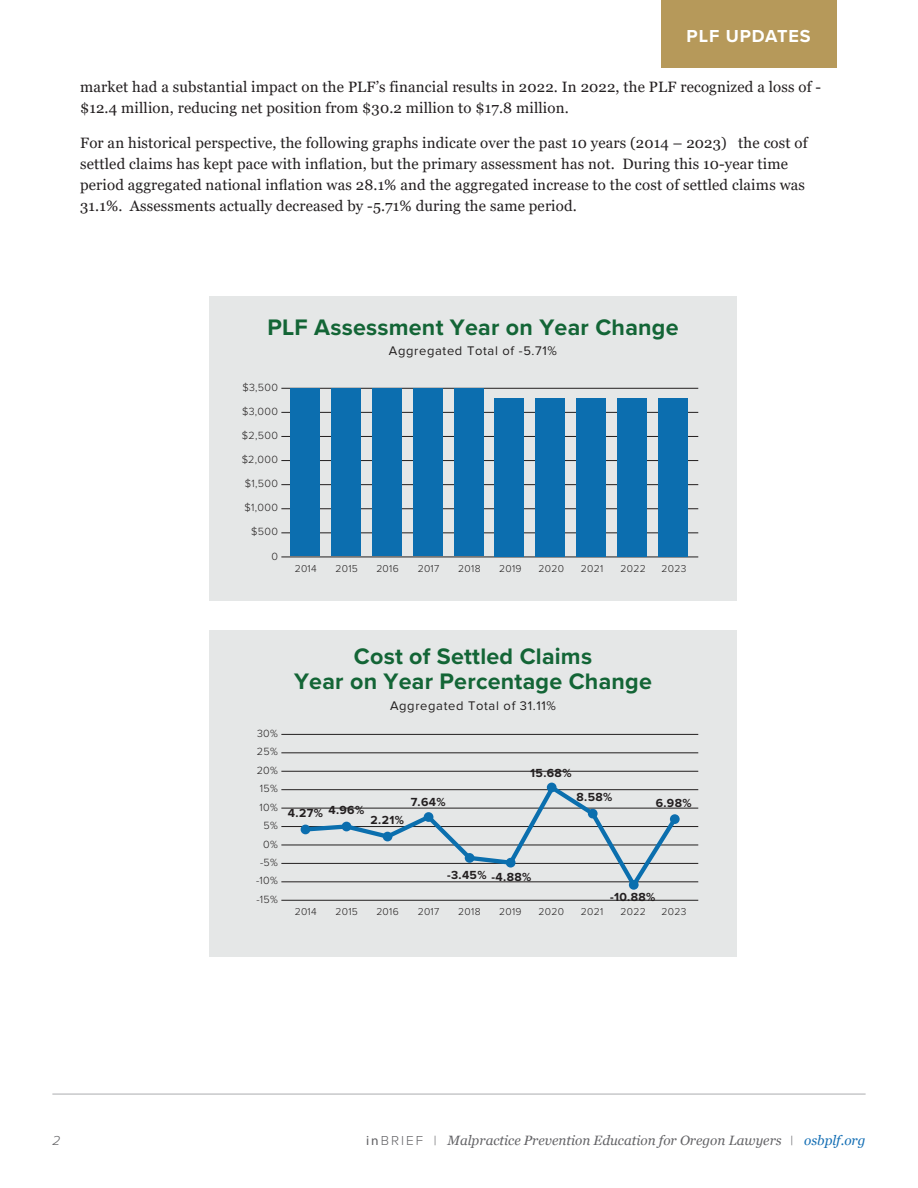
<style>
.page{position:relative;width:918px;height:1188px;background:#fff}
.page>*{position:absolute;margin:0;border:0;box-sizing:border-box;transform-origin:0 0}
.t1{font:700 23.25px/25.3px "Proxima Nova";letter-spacing:.01em;color:#136536;text-align:center}
.Body{font:700 18px "Proxima Nova";letter-spacing:.05em;color:#fff}
.Body-2{font:15px/21px "Georgia";letter-spacing:.01em;color:#231f20}
.t2{font:italic 13.5px "Georgia";color:#636366}
.t3{font:italic 300 13.5px "Proxima Nova";color:#636366}
.t4{font:12.9px "Proxima Nova";letter-spacing:.05em;color:#221f1f}
.t5{font:700 12.15px "Proxima Nova";letter-spacing:.03em;color:#231f20}
.t6{font:300 10.8px "Proxima Nova";letter-spacing:.03em;color:#221f1f}
.t7{font:300 10.35px "Proxima Nova";letter-spacing:.03em;color:#221f1f}
.s1{font-family:"Myriad Pro";font-style:normal}
.s2{font-family:"Proxima Nova";font-weight:300;font-style:normal}
.s3{color:#136eb4}
</style>
<div class="page">
<hr style="left:52px;top:1093px;width:814px;height:2px;background:#c7c8ca">
<div style="left:661px;top:0;width:175px;height:67px;background:#b6995a"></div>
<div style="left:209px;top:296px;width:527px;height:304px;background:#e5e7e7"></div>
<hr style="left:281px;top:557px;width:417px;height:1px;background:#221f1f">
<hr style="left:281px;top:533px;width:417px;height:1px;background:#221f1f">
<hr style="left:281px;top:508px;width:417px;height:1px;background:#221f1f">
<hr style="left:281px;top:484px;width:417px;height:1px;background:#221f1f">
<hr style="left:281px;top:460px;width:417px;height:1px;background:#221f1f">
<hr style="left:281px;top:436px;width:417px;height:1px;background:#221f1f">
<hr style="left:281px;top:412px;width:417px;height:1px;background:#221f1f">
<hr style="left:281px;top:388px;width:417px;height:1px;background:#221f1f">
<div style="left:290px;top:388px;width:29px;height:168px;background:#0c6eaf"></div>
<div style="left:331px;top:388px;width:29px;height:168px;background:#0c6eaf"></div>
<div style="left:372px;top:388px;width:29px;height:168px;background:#0c6eaf"></div>
<div style="left:413px;top:388px;width:29px;height:168px;background:#0c6eaf"></div>
<div style="left:454px;top:388px;width:29px;height:168px;background:#0c6eaf"></div>
<div style="left:495px;top:398px;width:29px;height:158px;background:#0c6eaf"></div>
<div style="left:536px;top:398px;width:29px;height:158px;background:#0c6eaf"></div>
<div style="left:577px;top:398px;width:29px;height:158px;background:#0c6eaf"></div>
<div style="left:618px;top:398px;width:29px;height:158px;background:#0c6eaf"></div>
<div style="left:659px;top:398px;width:29px;height:158px;background:#0c6eaf"></div>
<div style="left:209px;top:630px;width:527px;height:326px;background:#e5e7e7"></div>
<hr style="left:281px;top:900px;width:417px;height:1px;background:#221f1f">
<hr style="left:281px;top:882px;width:417px;height:1px;background:#221f1f">
<hr style="left:281px;top:863px;width:417px;height:1px;background:#221f1f">
<hr style="left:281px;top:845px;width:417px;height:1px;background:#221f1f">
<hr style="left:281px;top:826px;width:417px;height:1px;background:#221f1f">
<hr style="left:281px;top:808px;width:417px;height:1px;background:#221f1f">
<hr style="left:281px;top:789px;width:417px;height:1px;background:#221f1f">
<hr style="left:281px;top:771px;width:417px;height:1px;background:#221f1f">
<hr style="left:281px;top:753px;width:417px;height:1px;background:#221f1f">
<hr style="left:281px;top:734px;width:417px;height:1px;background:#221f1f">
<svg style="left:301px;top:782px;width:380px;height:108px"></svg>
<p class="Body" style="left:687px;top:22px;width:126px">PLF UPDATES</p>
<p class="Body-2" style="left:80px;top:77px;width:742px">market had a substantial impact on the PLF’s financial results in 2022. In 2022, the PLF recognized a loss of - $12.4 million, reducing net position from $30.2 million to $17.8 million.</p>
<p class="Body-2" style="left:80px;top:132px;width:729px">For an historical perspective, the following graphs indicate over the past 10 years (2014 – 2023) the cost of settled claims has kept pace with inflation, but the primary assessment has not. During this 10-year time period aggregated national inflation was 28.1% and the aggregated increase to the cost of settled claims was 31.1%. Assessments actually decreased by -5.71% during the same period.</p>
<p class="t1" style="left:267px;top:314px;width:413px">PLF Assessment Year on Year Change</p>
<p class="t4" style="left:389px;top:343px;width:170px">Aggregated Total of -5.71%</p>
<p class="t6" style="left:242px;top:381px;width:37px">$3,500</p>
<p class="t6" style="left:242px;top:405px;width:37px">$3,000</p>
<p class="t6" style="left:242px;top:429px;width:38px">$2,500</p>
<p class="t6" style="left:242px;top:453px;width:38px">$2,000</p>
<p class="t6" style="left:245px;top:477px;width:35px">$1,500</p>
<p class="t6" style="left:245px;top:501px;width:35px">$1,000</p>
<p class="t6" style="left:251px;top:525px;width:28px">$500</p>
<p class="t6" style="left:271px;top:550px;width:8px">0</p>
<p class="t7" style="left:295px;top:562px;width:24px">2014</p>
<p class="t7" style="left:335px;top:562px;width:24px">2015</p>
<p class="t7" style="left:376px;top:562px;width:24px">2016</p>
<p class="t7" style="left:418px;top:562px;width:23px">2017</p>
<p class="t7" style="left:458px;top:562px;width:24px">2018</p>
<p class="t7" style="left:499px;top:562px;width:24px">2019</p>
<p class="t7" style="left:538px;top:562px;width:27px">2020</p>
<p class="t7" style="left:581px;top:562px;width:24px">2021</p>
<p class="t7" style="left:620px;top:562px;width:27px">2022</p>
<p class="t7" style="left:662px;top:562px;width:26px">2023</p>
<p class="t6" style="left:257px;top:727px;width:22px">30%</p>
<p class="t6" style="left:257px;top:745px;width:23px">25%</p>
<p class="t6" style="left:257px;top:764px;width:23px">20%</p>
<p class="t6" style="left:260px;top:782px;width:20px">15%</p>
<p class="t6" style="left:260px;top:801px;width:20px">10%</p>
<p class="t6" style="left:264px;top:819px;width:16px">5%</p>
<p class="t6" style="left:263px;top:838px;width:16px">0%</p>
<p class="t6" style="left:260px;top:856px;width:19px">-5%</p>
<p class="t6" style="left:256px;top:874px;width:23px">-10%</p>
<p class="t6" style="left:256px;top:893px;width:23px">-15%</p>
<p class="t1" style="left:294px;top:643px;width:359px">Cost of Settled Claims<br>Year on Year Percentage Change</p>
<p class="t4" style="left:390px;top:698px;width:167px">Aggregated Total of 31.11%</p>
<p class="t5" style="left:411px;top:793px;width:37px">7.64%</p>
<p class="t5" style="left:288px;top:803px;width:78px">4.27% 4.96%</p>
<p class="t5" style="left:371px;top:811px;width:35px">2.21%</p>
<p class="t5" style="left:530px;top:764px;width:43px">15.68%</p>
<p class="t5" style="left:577px;top:788px;width:37px">8.58%</p>
<p class="t5" style="left:447px;top:867px;width:86px">-3.45% -4.88%</p>
<p class="t5" style="left:656px;top:794px;width:37px">6.98%</p>
<p class="t5" style="left:610px;top:887px;width:47px">-10.88%</p>
<p class="t7" style="left:295px;top:906px;width:24px">2014</p>
<p class="t7" style="left:335px;top:906px;width:24px">2015</p>
<p class="t7" style="left:376px;top:906px;width:24px">2016</p>
<p class="t7" style="left:418px;top:906px;width:23px">2017</p>
<p class="t7" style="left:458px;top:906px;width:24px">2018</p>
<p class="t7" style="left:499px;top:906px;width:24px">2019</p>
<p class="t7" style="left:538px;top:906px;width:27px">2020</p>
<p class="t7" style="left:581px;top:906px;width:24px">2021</p>
<p class="t7" style="left:620px;top:906px;width:27px">2022</p>
<p class="t7" style="left:662px;top:906px;width:26px">2023</p>
<p class="t3" style="left:52px;top:1134px;width:9px">2</p>
<p class="t2" style="left:366px;top:1132px;width:501px"><span class="s1">in</span><span class="s2">BRIEF |</span> Malpractice Prevention Education for Oregon Lawyers <span class="s2">|</span> <span class="s3">osbplf.org</span></p>
</div>
